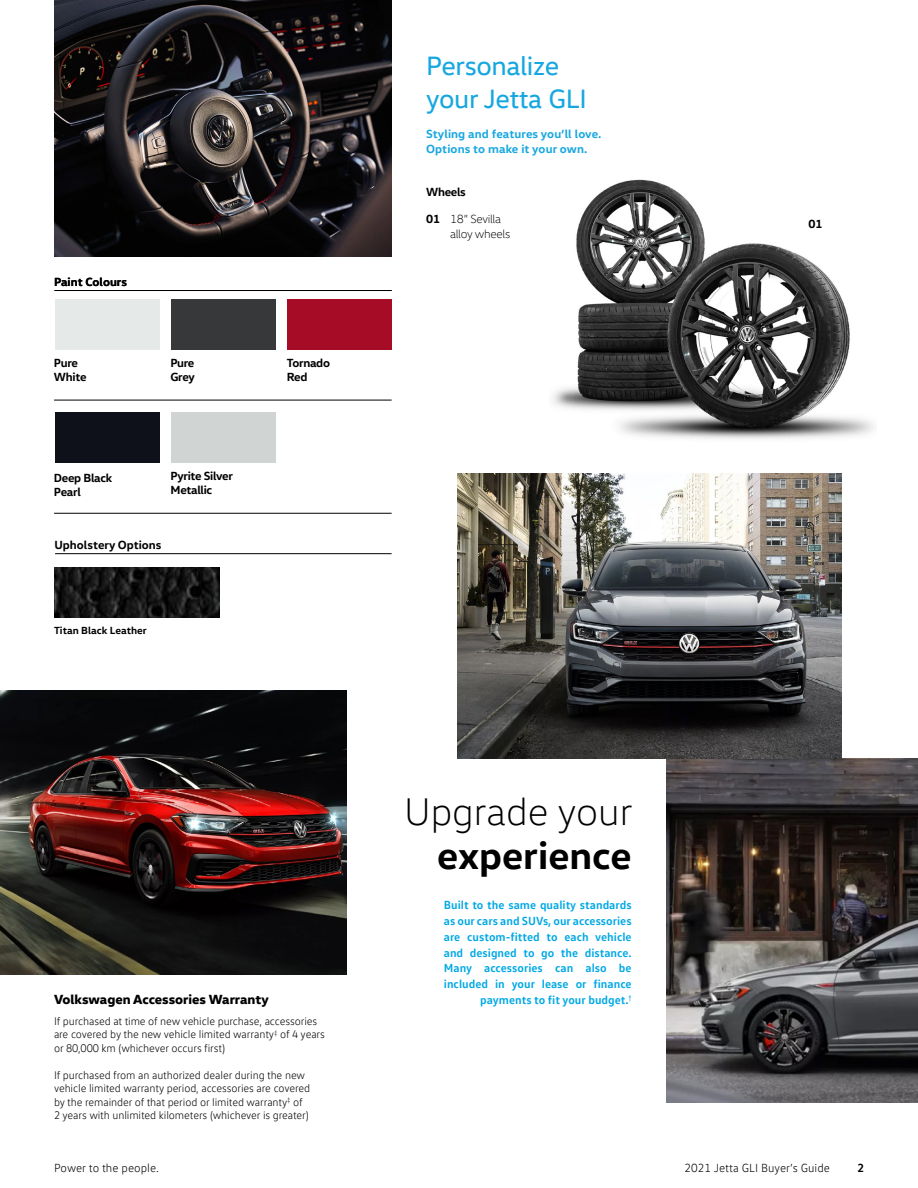
<style>
.page{position:relative;width:918px;height:1188px;background:#fff}
.page>*{position:absolute;margin:0;border:0;box-sizing:border-box;transform-origin:0 0}
.t1{font:300 39.15px "VW Head";color:#000}
.t2{font:700 39.15px "VW Head";color:#000}
.t3{font:27px/32.4px "VW Head";letter-spacing:-.015em;color:#17a7e0}
.t4{font:800 13.5px "VW Head";color:#000101}
.t5{font:700 12px/15.9px "VW Text";color:#00a8e5;text-align:right}
.t6{font:700 12px/14.4px "VW Head";letter-spacing:-.025em;color:#000}
.t7{font:700 12px/14.4px "VW Head";letter-spacing:.01em;color:#17a7e0}
.t8{font:300 12px "VW Text";color:#000}
.t9{font:700 12px "VW Head";color:#000}
.t10{font:300 12px/14.4px "VW Head";letter-spacing:-.025em;color:#000}
.t11{font:700 12px "VW Text";color:#000}
.t12{font:300 11.25px/13.5px "VW Text";letter-spacing:-.01em;color:#000101}
.t13{font:700 10.5px "VW Head";color:#000}
.t14{font:700 7.05px "VW Text";color:#00a8e5}
.s1{font-weight:700}
</style>
<div class="page">
<img style="left:553px;top:179px;width:321px;height:260px">
<img style="left:666px;top:758px;width:252px;height:344px">
<img style="left:0;top:690px;width:347px;height:284px">
<img style="left:458px;top:474px;width:384px;height:285px">
<img style="left:54px;top:568px;width:166px;height:50px">
<hr style="left:55px;top:290px;width:337px;height:1px;background:#000">
<hr style="left:55px;top:553px;width:337px;height:1px;background:#000">
<hr style="left:54px;top:400px;width:338px;height:1px;background:#000">
<hr style="left:54px;top:513px;width:338px;height:1px;background:#000">
<div style="left:55px;top:299px;width:105px;height:51px;background:#e5e9e8"></div>
<div style="left:55px;top:412px;width:105px;height:50px;background:#0e111a"></div>
<div style="left:171px;top:299px;width:105px;height:51px;background:#36383a"></div>
<div style="left:171px;top:412px;width:105px;height:50px;background:#d0d4d2"></div>
<div style="left:287px;top:299px;width:105px;height:51px;background:#a60c26"></div>
<img style="left:54px;top:0;width:338px;height:256px">
<h2 class="t3" style="left:426px;top:49px;width:162px">Personalize your Jetta GLI</h2>
<p class="t7" style="left:426px;top:127px;width:177px">Styling and features you’ll love.<br>Options to make it your own.</p>
<p class="t6" style="left:426px;top:184px;width:41px">Wheels</p>
<p class="t9" style="left:54px;top:274px;width:75px">Paint Colours</p>
<p class="t6" style="left:54px;top:355px;width:34px">Pure<br>White</p>
<p class="t6" style="left:170px;top:355px;width:26px">Pure<br>Grey</p>
<p class="t6" style="left:54px;top:470px;width:60px">Deep Black<br>Pearl</p>
<p class="t6" style="left:171px;top:468px;width:64px">Pyrite Silver<br>Metallic</p>
<p class="t9" style="left:55px;top:537px;width:109px">Upholstery Options</p>
<p class="t13" style="left:54px;top:624px;width:94px">Titan Black Leather</p>
<p class="t6" style="left:287px;top:355px;width:45px">Tornado<br>Red</p>
<p class="t10" style="left:450px;top:212px;width:62px;text-indent:-24px"><span class="s1">01</span> 18” Sevilla alloy wheels</p>
<h1 class="t1" style="left:404px;top:788px;width:230px">Upgrade your</h1>
<h1 class="t2" style="left:437px;top:830px;width:196px">experience</h1>
<p class="t5" style="left:444px;top:896px;width:189px">Built to the same quality standards as our cars and SUVs, our accessories are custom-fitted to each vehicle and designed to go the distance.<br>Many accessories can also be included in your lease or finance payments to fit your budget.</p>
<p class="t4" style="left:54px;top:991px;width:216px">Volkswagen Accessories Warranty</p>
<p class="t14" style="left:629px;top:993px;width:5px">†</p>
<p class="t12" style="left:54px;top:1014px;width:272px">If purchased at time of new vehicle purchase, accessories are covered by the new vehicle limited warranty<sup>‡</sup> of 4 years or 80,000 km (whichever occurs first)</p>
<p class="t12" style="left:54px;top:1068px;width:258px">If purchased from an authorized dealer during the new vehicle limited warranty period, accessories are covered by the remainder of that period or limited warranty<sup>‡</sup> of 2 years with unlimited kilometers (whichever is greater)</p>
<p class="t6" style="left:809px;top:217px;width:16px">01</p>
<p class="t8" style="left:54px;top:1161px;width:107px">Power to the people.</p>
<p class="t8" style="left:685px;top:1161px;width:147px">2021 Jetta GLI Buyer’s Guide</p>
<p class="t11" style="left:857px;top:1160px;width:8px">2</p>
</div>
